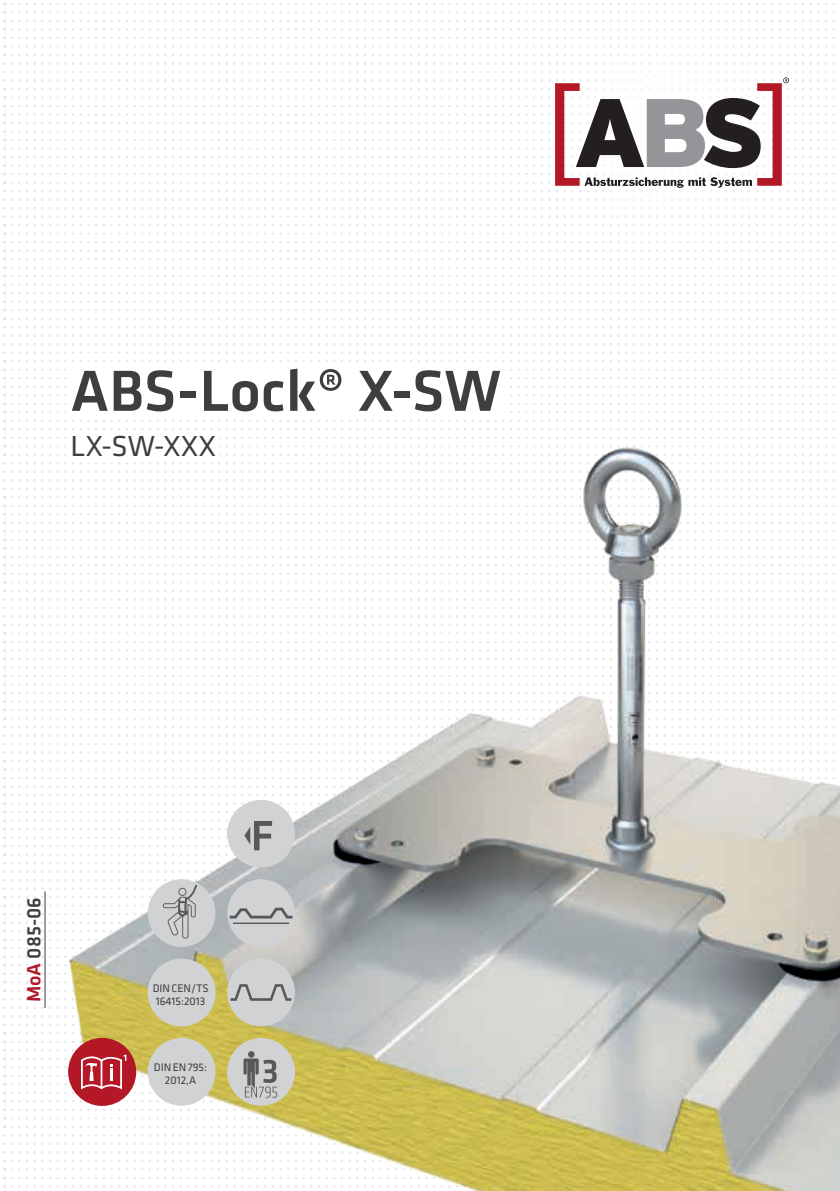
<style>
.page{position:relative;width:840px;height:1191px;background:#fff}
.page>*{position:absolute;margin:0;border:0;box-sizing:border-box;transform-origin:0 0}
.t1{font:500 60px "Klavika Basic";color:#3e3e3f}
.t2{font:30px "Klavika Basic";color:#3e3e3f}
.t3{font:500 20px "Klavika Basic";color:#3e3e3f}
.t4{font:11.4px/13px "Klavika Basic";color:#3e3e3f}
.s1{color:#b41725}
</style>
<div class="page">
<svg style="left:12px;top:3px;width:823px;height:2px"></svg>
<svg style="left:12px;top:11px;width:823px;height:3px"></svg>
<svg style="left:12px;top:20px;width:823px;height:2px"></svg>
<svg style="left:12px;top:28px;width:823px;height:3px"></svg>
<svg style="left:12px;top:37px;width:823px;height:2px"></svg>
<svg style="left:12px;top:45px;width:823px;height:3px"></svg>
<svg style="left:12px;top:54px;width:823px;height:2px"></svg>
<svg style="left:12px;top:62px;width:823px;height:3px"></svg>
<svg style="left:12px;top:71px;width:823px;height:2px"></svg>
<svg style="left:12px;top:79px;width:823px;height:3px"></svg>
<svg style="left:12px;top:88px;width:823px;height:2px"></svg>
<svg style="left:12px;top:96px;width:823px;height:3px"></svg>
<svg style="left:12px;top:105px;width:823px;height:2px"></svg>
<svg style="left:12px;top:113px;width:823px;height:3px"></svg>
<svg style="left:12px;top:122px;width:823px;height:2px"></svg>
<svg style="left:12px;top:147px;width:823px;height:3px"></svg>
<svg style="left:12px;top:156px;width:823px;height:2px"></svg>
<svg style="left:12px;top:164px;width:823px;height:3px"></svg>
<svg style="left:12px;top:173px;width:823px;height:2px"></svg>
<svg style="left:12px;top:181px;width:823px;height:3px"></svg>
<svg style="left:12px;top:190px;width:823px;height:2px"></svg>
<svg style="left:12px;top:198px;width:823px;height:3px"></svg>
<svg style="left:12px;top:207px;width:823px;height:2px"></svg>
<svg style="left:12px;top:215px;width:823px;height:3px"></svg>
<svg style="left:12px;top:224px;width:823px;height:2px"></svg>
<svg style="left:12px;top:232px;width:823px;height:3px"></svg>
<svg style="left:12px;top:241px;width:823px;height:2px"></svg>
<svg style="left:12px;top:249px;width:823px;height:3px"></svg>
<svg style="left:12px;top:258px;width:823px;height:2px"></svg>
<svg style="left:12px;top:266px;width:823px;height:3px"></svg>
<svg style="left:12px;top:275px;width:823px;height:2px"></svg>
<svg style="left:12px;top:283px;width:823px;height:3px"></svg>
<svg style="left:12px;top:292px;width:823px;height:2px"></svg>
<svg style="left:12px;top:300px;width:823px;height:3px"></svg>
<svg style="left:12px;top:309px;width:823px;height:2px"></svg>
<svg style="left:12px;top:317px;width:823px;height:3px"></svg>
<svg style="left:12px;top:326px;width:823px;height:2px"></svg>
<svg style="left:12px;top:334px;width:823px;height:3px"></svg>
<svg style="left:12px;top:343px;width:823px;height:2px"></svg>
<svg style="left:12px;top:351px;width:823px;height:3px"></svg>
<svg style="left:12px;top:360px;width:823px;height:2px"></svg>
<svg style="left:12px;top:368px;width:823px;height:3px"></svg>
<svg style="left:12px;top:377px;width:823px;height:2px"></svg>
<svg style="left:12px;top:385px;width:823px;height:3px"></svg>
<svg style="left:12px;top:394px;width:823px;height:2px"></svg>
<svg style="left:12px;top:402px;width:823px;height:3px"></svg>
<svg style="left:12px;top:411px;width:823px;height:2px"></svg>
<svg style="left:12px;top:420px;width:823px;height:2px"></svg>
<svg style="left:12px;top:428px;width:823px;height:2px"></svg>
<svg style="left:12px;top:437px;width:823px;height:2px"></svg>
<svg style="left:12px;top:445px;width:823px;height:2px"></svg>
<svg style="left:12px;top:454px;width:55px;height:2px"></svg>
<svg style="left:12px;top:462px;width:55px;height:2px"></svg>
<svg style="left:12px;top:471px;width:55px;height:2px"></svg>
<svg style="left:12px;top:479px;width:55px;height:2px"></svg>
<svg style="left:12px;top:488px;width:55px;height:2px"></svg>
<svg style="left:12px;top:496px;width:55px;height:2px"></svg>
<svg style="left:12px;top:505px;width:55px;height:2px"></svg>
<svg style="left:12px;top:513px;width:55px;height:2px"></svg>
<svg style="left:12px;top:522px;width:55px;height:2px"></svg>
<svg style="left:12px;top:530px;width:55px;height:2px"></svg>
<svg style="left:12px;top:539px;width:55px;height:2px"></svg>
<svg style="left:12px;top:547px;width:55px;height:2px"></svg>
<svg style="left:12px;top:556px;width:55px;height:2px"></svg>
<svg style="left:12px;top:564px;width:55px;height:2px"></svg>
<svg style="left:12px;top:573px;width:55px;height:2px"></svg>
<svg style="left:12px;top:581px;width:55px;height:2px"></svg>
<svg style="left:12px;top:590px;width:55px;height:2px"></svg>
<svg style="left:12px;top:598px;width:55px;height:2px"></svg>
<svg style="left:12px;top:607px;width:55px;height:2px"></svg>
<svg style="left:12px;top:615px;width:55px;height:2px"></svg>
<svg style="left:12px;top:624px;width:55px;height:2px"></svg>
<svg style="left:12px;top:632px;width:55px;height:2px"></svg>
<svg style="left:12px;top:641px;width:55px;height:2px"></svg>
<svg style="left:12px;top:649px;width:55px;height:2px"></svg>
<svg style="left:12px;top:658px;width:55px;height:2px"></svg>
<svg style="left:12px;top:666px;width:55px;height:3px"></svg>
<svg style="left:12px;top:675px;width:55px;height:2px"></svg>
<svg style="left:12px;top:683px;width:55px;height:3px"></svg>
<svg style="left:12px;top:692px;width:55px;height:2px"></svg>
<svg style="left:12px;top:700px;width:55px;height:3px"></svg>
<svg style="left:12px;top:709px;width:55px;height:2px"></svg>
<svg style="left:12px;top:717px;width:55px;height:3px"></svg>
<svg style="left:12px;top:726px;width:55px;height:2px"></svg>
<svg style="left:12px;top:734px;width:55px;height:3px"></svg>
<svg style="left:12px;top:743px;width:55px;height:2px"></svg>
<svg style="left:12px;top:751px;width:55px;height:3px"></svg>
<svg style="left:12px;top:760px;width:55px;height:2px"></svg>
<svg style="left:12px;top:768px;width:55px;height:3px"></svg>
<svg style="left:12px;top:777px;width:55px;height:2px"></svg>
<svg style="left:12px;top:785px;width:55px;height:3px"></svg>
<svg style="left:12px;top:794px;width:55px;height:2px"></svg>
<svg style="left:12px;top:802px;width:55px;height:3px"></svg>
<svg style="left:12px;top:811px;width:55px;height:2px"></svg>
<svg style="left:12px;top:862px;width:55px;height:2px"></svg>
<svg style="left:12px;top:870px;width:55px;height:3px"></svg>
<svg style="left:12px;top:947px;width:55px;height:2px"></svg>
<svg style="left:12px;top:955px;width:55px;height:3px"></svg>
<svg style="left:12px;top:964px;width:55px;height:2px"></svg>
<svg style="left:12px;top:972px;width:55px;height:3px"></svg>
<svg style="left:12px;top:1006px;width:55px;height:3px"></svg>
<svg style="left:12px;top:1015px;width:55px;height:2px"></svg>
<svg style="left:12px;top:1024px;width:55px;height:2px"></svg>
<svg style="left:12px;top:1032px;width:55px;height:2px"></svg>
<svg style="left:12px;top:1041px;width:55px;height:2px"></svg>
<svg style="left:12px;top:1109px;width:55px;height:2px"></svg>
<svg style="left:12px;top:1117px;width:55px;height:2px"></svg>
<svg style="left:12px;top:1126px;width:55px;height:2px"></svg>
<svg style="left:12px;top:1134px;width:55px;height:2px"></svg>
<svg style="left:12px;top:1143px;width:55px;height:2px"></svg>
<svg style="left:12px;top:1151px;width:55px;height:2px"></svg>
<svg style="left:12px;top:1160px;width:55px;height:2px"></svg>
<svg style="left:12px;top:1168px;width:55px;height:2px"></svg>
<svg style="left:12px;top:1177px;width:55px;height:2px"></svg>
<svg style="left:12px;top:1185px;width:55px;height:2px"></svg>
<svg style="left:12px;top:130px;width:823px;height:3px"></svg>
<svg style="left:12px;top:139px;width:823px;height:2px"></svg>
<img style="left:68px;top:447px;width:771px;height:744px">
<div style="left:227px;top:799px;width:68px;height:68px;background:#d1d2d4;border-radius:50%"></div>
<svg style="left:12px;top:819px;width:827px;height:37px"></svg>
<div style="left:148px;top:880px;width:66px;height:66px;background:#d1d2d4;border-radius:50%"></div>
<div style="left:227px;top:879px;width:68px;height:68px;background:#d1d2d4;border-radius:50%"></div>
<svg style="left:12px;top:879px;width:827px;height:62px"></svg>
<hr style="left:233px;top:922px;width:56px;height:2px;background:#57585a">
<div style="left:147px;top:958px;width:68px;height:68px;background:#d1d2d4;border-radius:50%"></div>
<div style="left:227px;top:958px;width:68px;height:68px;background:#d1d2d4;border-radius:50%"></div>
<svg style="left:12px;top:981px;width:827px;height:19px"></svg>
<div style="left:68px;top:1037px;width:68px;height:69px;background:#b41725;border-radius:50%"></div>
<div style="left:147px;top:1037px;width:68px;height:69px;background:#d1d2d4;border-radius:50%"></div>
<div style="left:227px;top:1037px;width:68px;height:69px;background:#d1d2d4;border-radius:50%"></div>
<svg style="left:12px;top:1049px;width:827px;height:53px"></svg>
<div style="left:529px;top:6px;width:279px;height:254px;background:#fff"></div>
<svg style="left:555px;top:77px;width:233px;height:111px"></svg>
<hr style="left:44px;top:891px;width:1px;height:117px;background:#3e3e3f">
<div style="left:67px;top:362px;width:436px;height:52px;background:#fff"></div>
<div style="left:67px;top:433px;width:152px;height:25px;background:#fff"></div>
<h1 class="t1" style="left:70px;top:350px;width:432px">ABS-Lock® X-SW</h1>
<h2 class="t2" style="left:70px;top:426px;width:147px">LX-SW-XXX</h2>
<h3 class="t3" style="left:20px;top:1002px;width:107px;rotate:-90deg"><span class="s1">MoA</span> 085-06</h3>
<p class="t4" style="left:153px;top:981px;width:57px">DINCEN/TS<br>16415:2013</p>
<p class="t4" style="left:154px;top:1060px;width:55px;text-align:center">DINEN795:<br>2012,A</p>
</div>
